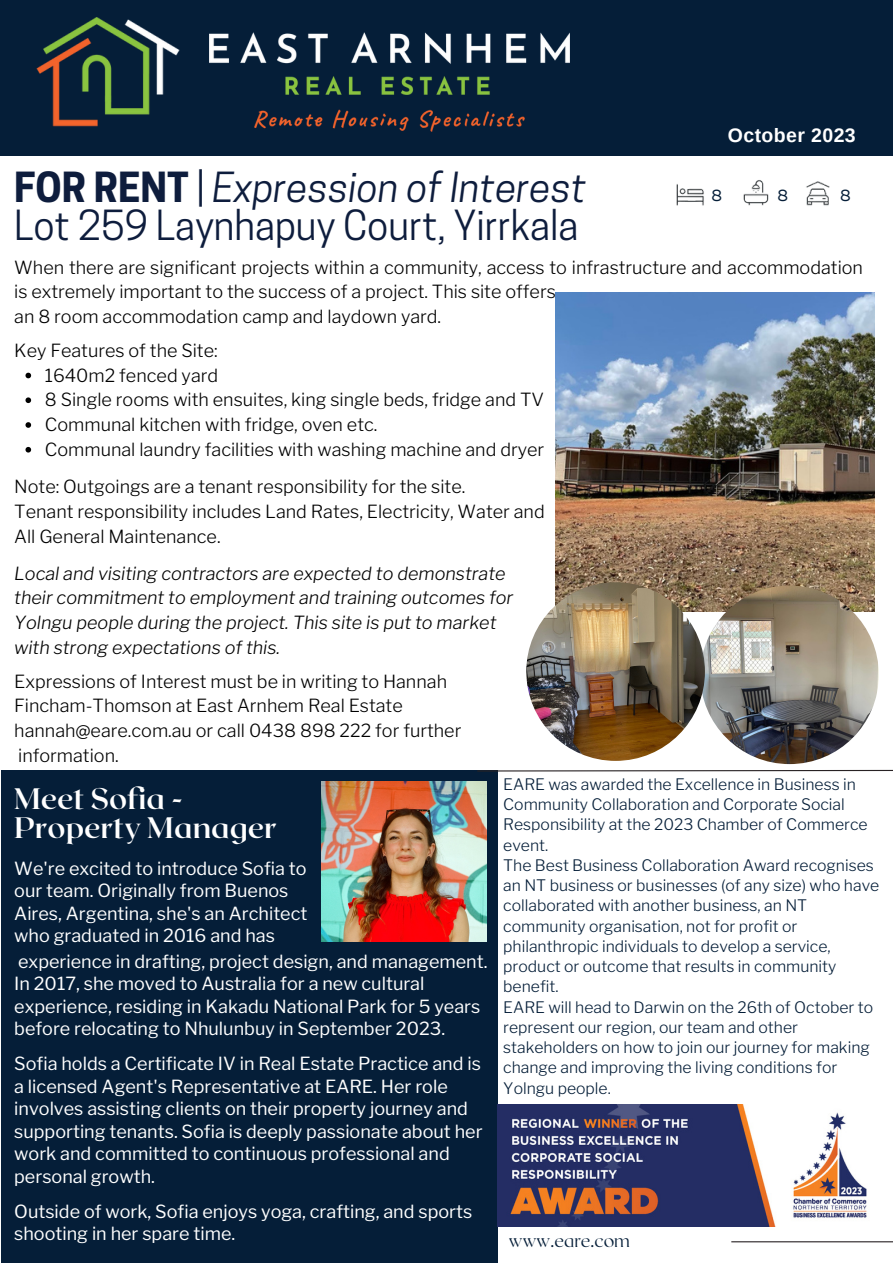
<style>
.page{position:relative;width:893px;height:1264px;background:#fff}
.page>*{position:absolute;margin:0;border:0;box-sizing:border-box;transform-origin:0 0}
.t1{font:39px "Cooper Hewitt";color:#0e1d3d}
.t2{font:italic 39px "Cooper Hewitt";color:#0e1d3d}
.t3{font:700 29.55px/29px "Roxborough CF";color:#fff}
.t4{font:700 19.5px "Arimo";letter-spacing:.02em;color:#fff}
.t5{font:300 18px/24.8px "Libre Franklin";color:#000}
.t6{font:18px/22.5px "Libre Franklin";color:#fff}
.t7{font:italic 300 18px "Libre Franklin";color:#000}
.t8{font:100 18px "Roxborough CF";color:#051e38}
.t9{font:16.5px "Muller";color:#051e38}
.t10{font:300 15.75px/20.2px "Libre Franklin";color:#051e38}
.s1{font-weight:700;font-style:normal}
.s2{font-style:normal}
</style>
<div class="page">
<div style="left:1px;top:770px;width:496px;height:492px;background:#051e38"></div>
<hr style="left:731px;top:1241px;width:161px;height:1px;background:#282224">
<img style="left:806px;top:181px;width:24px;height:25px">
<img style="left:743px;top:180px;width:26px;height:26px">
<img style="left:676px;top:184px;width:28px;height:22px">
<div style="left:0;top:0;width:892px;height:155px;background:#051e38"></div>
<img style="left:214px;top:32px;width:355px;height:99px">
<img style="left:36px;top:18px;width:178px;height:109px">
<img style="left:555px;top:293px;width:319px;height:318px">
<svg style="left:25px;top:373px;width:6px;height:5px"></svg>
<svg style="left:25px;top:397px;width:6px;height:6px"></svg>
<svg style="left:25px;top:422px;width:6px;height:6px"></svg>
<svg style="left:25px;top:447px;width:6px;height:5px"></svg>
<img style="left:700px;top:585px;width:178px;height:179px;border-radius:50%">
<img style="left:526px;top:582px;width:179px;height:179px;border-radius:50%">
<svg style="left:477px;top:769px;width:415px;height:3px"></svg>
<img style="left:321px;top:781px;width:165px;height:160px">
<img style="left:497px;top:1103px;width:370px;height:123px">
<p class="t2" style="left:14px;top:173px;width:574px"><span class="s1">FOR RENT</span> <span class="s2">|</span> Expression of Interest</p>
<p class="t1" style="left:14px;top:211px;width:566px">Lot 259 Laynhapuy Court, Yirrkala</p>
<p class="t4" style="left:728px;top:124px;width:129px">October 2023</p>
<p class="t9" style="left:711px;top:188px;width:12px">8</p>
<p class="t9" style="left:777px;top:188px;width:12px">8</p>
<p class="t9" style="left:840px;top:188px;width:12px">8</p>
<p class="t5" style="left:14px;top:255px;width:850px">When there are significant projects within a community, access to infrastructure and accommodation is extremely important to the success of a project. This site offers</p>
<p class="t5" style="left:14px;top:304px;width:428px">an 8 room accommodation camp and laydown yard.</p>
<p class="t5" style="left:14px;top:338px;width:205px">Key Features of the Site:</p>
<p class="t5" style="left:45px;top:363px;width:175px">1640m2 fenced yard</p>
<p class="t5" style="left:45px;top:387px;width:501px">8 Single rooms with ensuites, king single beds, fridge and TV</p>
<p class="t5" style="left:45px;top:412px;width:334px">Communal kitchen with fridge, oven etc.</p>
<p class="t5" style="left:45px;top:437px;width:501px">Communal laundry facilities with washing machine and dryer</p>
<p class="t5" style="left:14px;top:474px;width:452px">Note: Outgoings are a tenant responsibility for the site.</p>
<p class="t5" style="left:14px;top:499px;width:532px">Tenant responsibility includes Land Rates, Electricity, Water and</p>
<p class="t5" style="left:14px;top:523px;width:208px">All General Maintenance.</p>
<p class="t7" style="left:14px;top:562px;width:492px">Local and visiting contractors are expected to demonstrate</p>
<p class="t7" style="left:14px;top:587px;width:500px">their commitment to employment and training outcomes for</p>
<p class="t7" style="left:14px;top:611px;width:483px">Yolngu people during the project. This site is put to market</p>
<p class="t7" style="left:14px;top:636px;width:267px">with strong expectations of this.</p>
<p class="t5" style="left:14px;top:668px;width:434px">Expressions of Interest must be in writing to Hannah</p>
<p class="t5" style="left:14px;top:693px;width:390px">Fincham-Thomson at East Arnhem Real Estate</p>
<p class="t5" style="left:14px;top:718px;width:448px">hannah@eare.com.au or call 0438 898 222 for further</p>
<p class="t5" style="left:18px;top:743px;width:102px">information.</p>
<p class="t3" style="left:14px;top:783px;width:264px">Meet Sofia -<br>Property Manager</p>
<p class="t6" style="left:14px;top:856px;width:295px">We're excited to introduce Sofia to our team. Originally from Buenos Aires, Argentina, she's an Architect who graduated in 2016 and has</p>
<p class="t6" style="left:14px;top:950px;width:474px">experience in drafting, project design, and management.<br>In 2017, she moved to Australia for a new cultural experience, residing in Kakadu National Park for 5 years before relocating to Nhulunbuy in September 2023.</p>
<p class="t6" style="left:14px;top:1052px;width:470px">Sofia holds a Certificate IV in Real Estate Practice and is a licensed Agent's Representative at EARE. Her role involves assisting clients on their property journey and supporting tenants. Sofia is deeply passionate about her work and committed to continuous professional and personal growth.</p>
<p class="t6" style="left:14px;top:1199px;width:459px">Outside of work, Sofia enjoys yoga, crafting, and sports shooting in her spare time.</p>
<p class="t10" style="left:503px;top:774px;width:366px">EARE was awarded the Excellence in Business in Community Collaboration and Corporate Social Responsibility at the 2023 Chamber of Commerce event.</p>
<p class="t10" style="left:503px;top:855px;width:377px">The Best Business Collaboration Award recognises an NT business or businesses (of any size) who have collaborated with another business, an NT community organisation, not for profit or philanthropic individuals to develop a service, product or outcome that results in community benefit.</p>
<p class="t10" style="left:503px;top:996px;width:371px">EARE will head to Darwin on the 26th of October to represent our region, our team and other stakeholders on how to join our journey for making change and improving the living conditions for Yolngu people.</p>
<p class="t8" style="left:508px;top:1228px;width:123px">www.eare.com</p>
</div>
